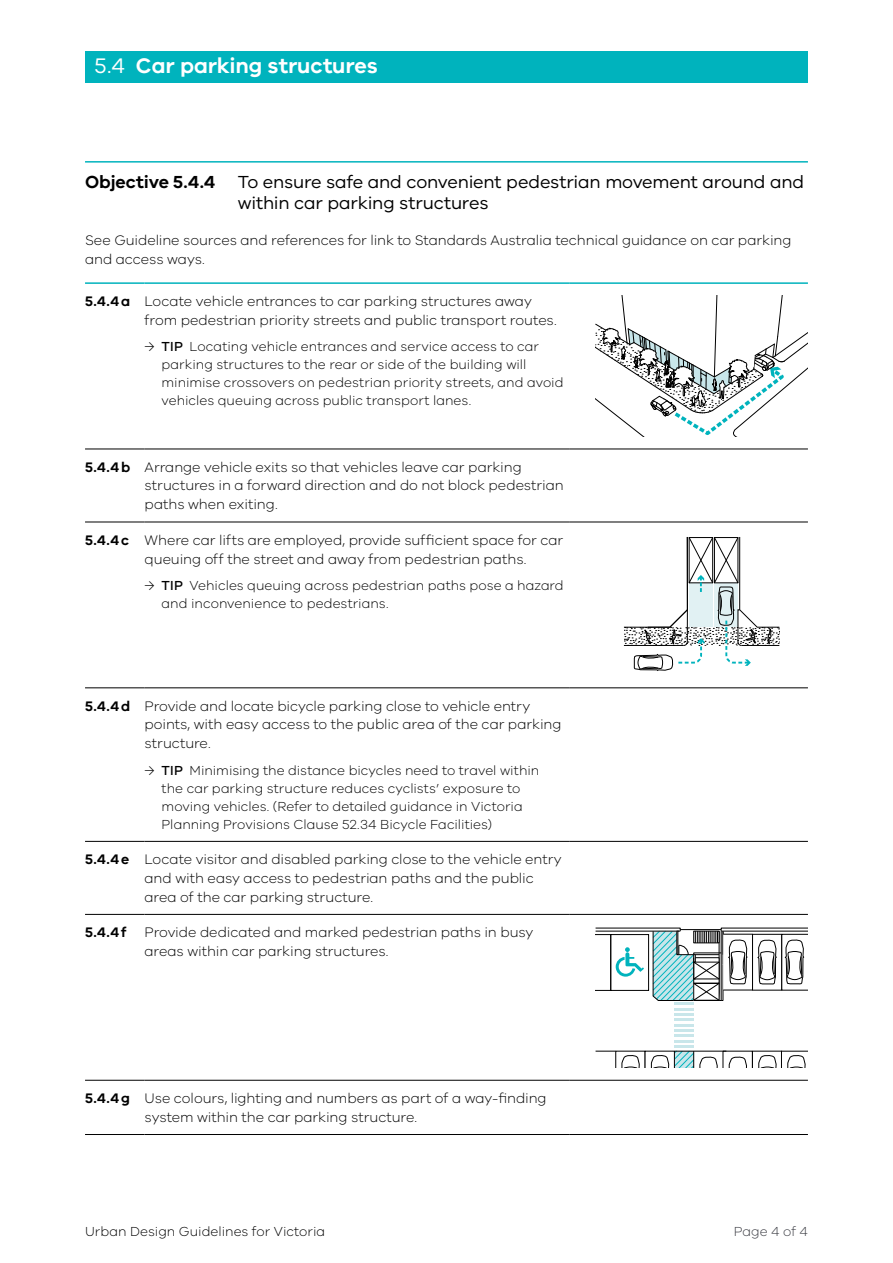
<style>
.page{position:relative;width:893px;height:1263px;background:#fff}
.page>*{position:absolute;margin:0;border:0;box-sizing:border-box;transform-origin:0 0}
.t1{font:600 21.75px "VIC";letter-spacing:-.005em;color:#fff}
.t2{font:18px/21px "VIC";letter-spacing:-.01em;color:#000}
.t3{font:300 14.25px/18.8px "VIC";letter-spacing:-.005em;color:#000}
.t4{font:600 14.25px "VIC";color:#000}
.t5{font:300 13.5px/18px "VIC";color:#000}
.t6{font:300 13.5px "VIC";letter-spacing:.005em;color:#3b3c43}
.s1{font-weight:400}
.s2{font-weight:600}
.s3{font-weight:500}
</style>
<div class="page">
<div style="left:85px;top:51px;width:723px;height:31px;background:#00b3bd"></div>
<hr style="left:85px;top:161px;width:723px;height:2px;background:#00b3bd">
<hr style="left:85px;top:449px;width:60px;height:1px;background:#000">
<hr style="left:145px;top:449px;width:425px;height:1px;background:#000">
<hr style="left:570px;top:449px;width:238px;height:1px;background:#000">
<hr style="left:85px;top:522px;width:60px;height:1px;background:#000">
<hr style="left:145px;top:522px;width:425px;height:1px;background:#000">
<hr style="left:570px;top:522px;width:238px;height:1px;background:#000">
<hr style="left:85px;top:688px;width:60px;height:1px;background:#000">
<hr style="left:145px;top:688px;width:425px;height:1px;background:#000">
<hr style="left:570px;top:688px;width:238px;height:1px;background:#000">
<hr style="left:85px;top:841px;width:60px;height:1px;background:#000">
<hr style="left:145px;top:841px;width:425px;height:1px;background:#000">
<hr style="left:570px;top:841px;width:238px;height:1px;background:#000">
<hr style="left:85px;top:914px;width:60px;height:1px;background:#000">
<hr style="left:145px;top:914px;width:425px;height:1px;background:#000">
<hr style="left:570px;top:914px;width:238px;height:1px;background:#000">
<hr style="left:85px;top:1080px;width:60px;height:1px;background:#000">
<hr style="left:145px;top:1080px;width:425px;height:1px;background:#000">
<hr style="left:570px;top:1080px;width:238px;height:1px;background:#000">
<hr style="left:85px;top:282px;width:60px;height:2px;background:#00b3bd">
<hr style="left:85px;top:1134px;width:60px;height:1px;background:#000">
<hr style="left:145px;top:282px;width:425px;height:2px;background:#00b3bd">
<hr style="left:145px;top:1134px;width:425px;height:1px;background:#000">
<hr style="left:570px;top:282px;width:238px;height:2px;background:#00b3bd">
<hr style="left:570px;top:1134px;width:238px;height:1px;background:#000">
<svg style="left:595px;top:296px;width:213px;height:140px"></svg>
<svg style="left:624px;top:537px;width:156px;height:134px"></svg>
<hr style="left:674px;top:1045px;width:20px;height:3px;background:#c8e6ea">
<hr style="left:674px;top:1040px;width:20px;height:3px;background:#c8e6ea">
<hr style="left:674px;top:1034px;width:20px;height:3px;background:#c8e6ea">
<hr style="left:674px;top:1029px;width:20px;height:3px;background:#c8e6ea">
<svg style="left:596px;top:1050px;width:212px;height:18px"></svg>
<svg style="left:595px;top:928px;width:213px;height:99px"></svg>
<h1 class="t1" style="left:95px;top:52px;width:285px"><span class="s1">5.4</span> Car parking structures</h1>
<p class="t2" style="left:238px;top:171px;width:568px;text-indent:-153px"><span class="s2">Objective 5.4.4</span> To ensure safe and convenient pedestrian movement around and within car parking structures</p>
<p class="t3" style="left:85px;top:230px;width:708px">See Guideline sources and references for link to Standards Australia technical guidance on car parking and access ways.</p>
<p class="t3" style="left:145px;top:291px;width:414px;text-indent:-60px"><span class="s2">5.4.4a</span> Locate vehicle entrances to car parking structures away from pedestrian priority streets and public transport routes.</p>
<p class="t5" style="left:162px;top:337px;width:403px;text-indent:-17px">→ <span class="s3">TIP</span> Locating vehicle entrances and service access to car parking structures to the rear or side of the building will minimise crossovers on pedestrian priority streets, and avoid vehicles queuing across public transport lanes.</p>
<p class="t3" style="left:145px;top:457px;width:421px;text-indent:-60px"><span class="s2">5.4.4b</span> Arrange vehicle exits so that vehicles leave car parking structures in a forward direction and do not block pedestrian paths when exiting.</p>
<p class="t3" style="left:145px;top:530px;width:420px;text-indent:-60px"><span class="s2">5.4.4c</span> Where car lifts are employed, provide sufficient space for car queuing off the street and away from pedestrian paths.</p>
<p class="t5" style="left:162px;top:576px;width:404px;text-indent:-17px">→ <span class="s3">TIP</span> Vehicles queuing across pedestrian paths pose a hazard and inconvenience to pedestrians.</p>
<p class="t3" style="left:145px;top:696px;width:418px;text-indent:-60px"><span class="s2">5.4.4d</span> Provide and locate bicycle parking close to vehicle entry points, with easy access to the public area of the car parking structure.</p>
<p class="t5" style="left:162px;top:761px;width:379px;text-indent:-17px">→ <span class="s3">TIP</span> Minimising the distance bicycles need to travel within the car parking structure reduces cyclists’ exposure to moving vehicles. (Refer to detailed guidance in Victoria Planning Provisions Clause 52.34 Bicycle Facilities)</p>
<p class="t3" style="left:145px;top:849px;width:419px;text-indent:-60px"><span class="s2">5.4.4e</span> Locate visitor and disabled parking close to the vehicle entry and with easy access to pedestrian paths and the public area of the car parking structure.</p>
<p class="t4" style="left:85px;top:924px;width:43px">5.4.4f</p>
<p class="t3" style="left:145px;top:922px;width:390px">Provide dedicated and marked pedestrian paths in busy areas within car parking structures.</p>
<p class="t3" style="left:145px;top:1088px;width:404px;text-indent:-60px"><span class="s2">5.4.4g</span> Use colours, lighting and numbers as part of a way-finding system within the car parking structure.</p>
<p class="t5" style="left:85px;top:1222px;width:242px">Urban Design Guidelines for Victoria</p>
<p class="t6" style="left:734px;top:1223px;width:76px">Page 4 of 4</p>
</div>
